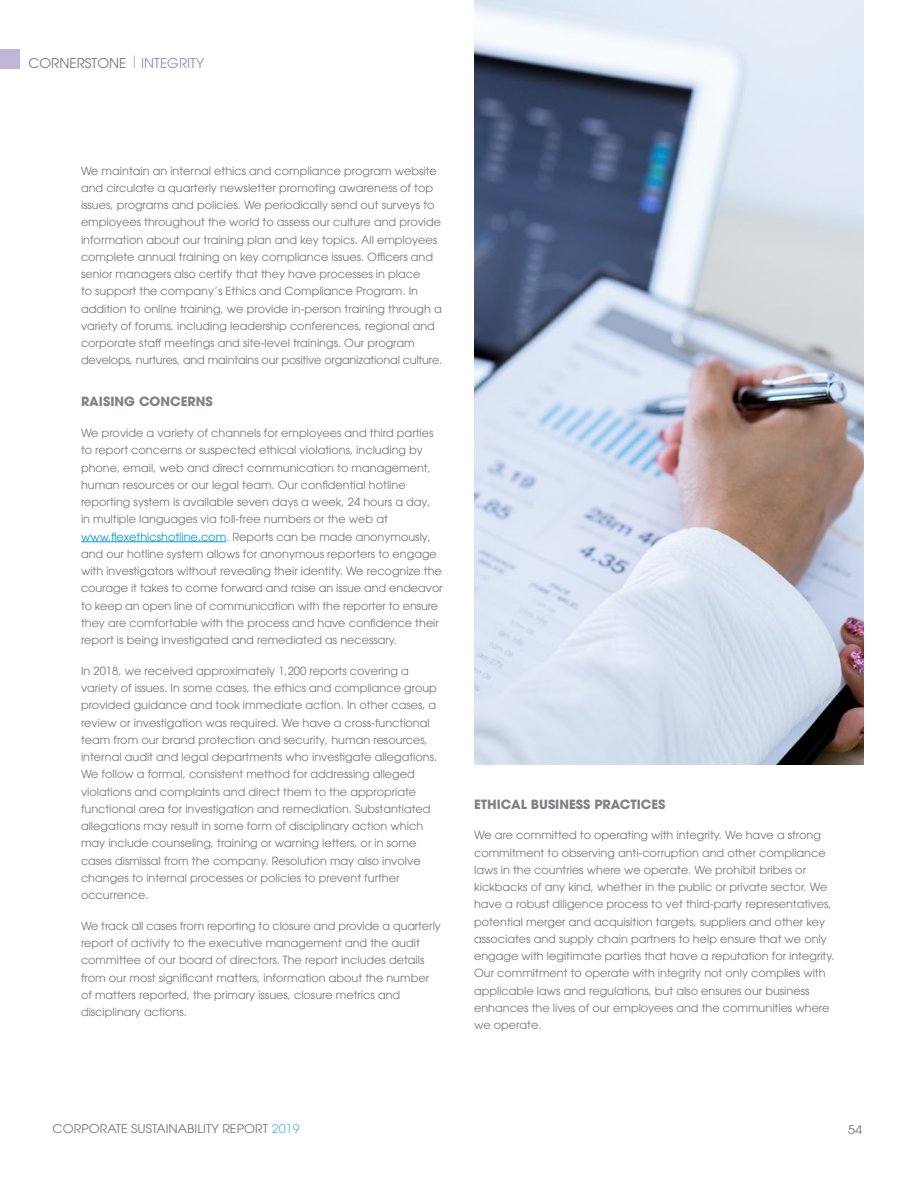
<style>
.page{position:relative;width:918px;height:1188px;background:#fff}
.page>*{position:absolute;margin:0;border:0;box-sizing:border-box;transform-origin:0 0}
.t1{font:13.5px "ITC Avant Garde Pro";color:#77787b}
.t2{font:700 12.75px "ITC Avant Garde Pro";color:#808285}
.t3{font:12px "ITC Avant Garde Pro";color:#77787b;scale:1.05 1}
.t4{font:11.25px/17.2px "ITC Avant Garde Pro";color:#77787b}
.s1{color:#9988bf}
.s2{color:#009add}
.s3{color:#59bde9}
</style>
<div class="page">
<div style="left:0;top:49px;width:20px;height:19px;background:#c0b6d8"></div>
<svg style="left:134px;top:56px;width:1px;height:12px"></svg>
<hr style="left:81px;top:541px;width:145px;height:1px;background:#009add">
<img style="left:474px;top:0;width:390px;height:765px">
<p class="t1" style="left:29px;top:54px;width:177px">CORNERSTONE <span class="s1">INTEGRITY</span></p>
<p class="t4" style="left:81px;top:162px;width:363px">We maintain an internal ethics and compliance program website and circulate a quarterly newsletter promoting awareness of top issues, programs and policies. We periodically send out surveys to employees throughout the world to assess our culture and provide information about our training plan and key topics. All employees complete annual training on key compliance issues. Officers and senior managers also certify that they have processes in place<br>to support the company’s Ethics and Compliance Program. In addition to online training, we provide in-person training through a variety of forums, including leadership conferences, regional and corporate staff meetings and site-level trainings. Our program develops, nurtures, and maintains our positive organizational culture.</p>
<p class="t2" style="left:81px;top:393px;width:133px">RAISING CONCERNS</p>
<p class="t4" style="left:81px;top:424px;width:363px">We provide a variety of channels for employees and third parties to report concerns or suspected ethical violations, including by phone, email, web and direct communication to management, human resources or our legal team. Our confidential hotline reporting system is available seven days a week, 24 hours a day,<br>in multiple languages via toll-free numbers or the web at <span class="s2">www.flexethicshotline.com</span>. Reports can be made anonymously, and our hotline system allows for anonymous reporters to engage with investigators without revealing their identity. We recognize the courage it takes to come forward and raise an issue and endeavor to keep an open line of communication with the reporter to ensure they are comfortable with the process and have confidence their report is being investigated and remediated as necessary.</p>
<p class="t4" style="left:81px;top:662px;width:358px">In 2018, we received approximately 1,200 reports covering a variety of issues. In some cases, the ethics and compliance group provided guidance and took immediate action. In other cases, a review or investigation was required. We have a cross-functional team from our brand protection and security, human resources, internal audit and legal departments who investigate allegations.<br>We follow a formal, consistent method for addressing alleged violations and complaints and direct them to the appropriate functional area for investigation and remediation. Substantiated allegations may result in some form of disciplinary action which may include counseling, training or warning letters, or in some cases dismissal from the company. Resolution may also involve changes to internal processes or policies to prevent further occurrence.</p>
<p class="t4" style="left:81px;top:917px;width:361px">We track all cases from reporting to closure and provide a quarterly report of activity to the executive management and the audit committee of our board of directors. The report includes details from our most significant matters, information about the number of matters reported, the primary issues, closure metrics and disciplinary actions.</p>
<p class="t2" style="left:474px;top:795px;width:193px">ETHICAL BUSINESS PRACTICES</p>
<p class="t4" style="left:474px;top:827px;width:362px">We are committed to operating with integrity. We have a strong commitment to observing anti-corruption and other compliance laws in the countries where we operate. We prohibit bribes or kickbacks of any kind, whether in the public or private sector. We have a robust diligence process to vet third-party representatives, potential merger and acquisition targets, suppliers and other key associates and supply chain partners to help ensure that we only engage with legitimate parties that have a reputation for integrity.<br>Our commitment to operate with integrity not only complies with applicable laws and regulations, but also ensures our business enhances the lives of our employees and the communities where we operate.</p>
<p class="t3" style="left:52px;top:1122px;width:237px">CORPORATE SUSTAINABILITY REPORT <span class="s3">2019</span></p>
<p class="t3" style="left:848px;top:1122px;width:15px">54</p>
</div>
